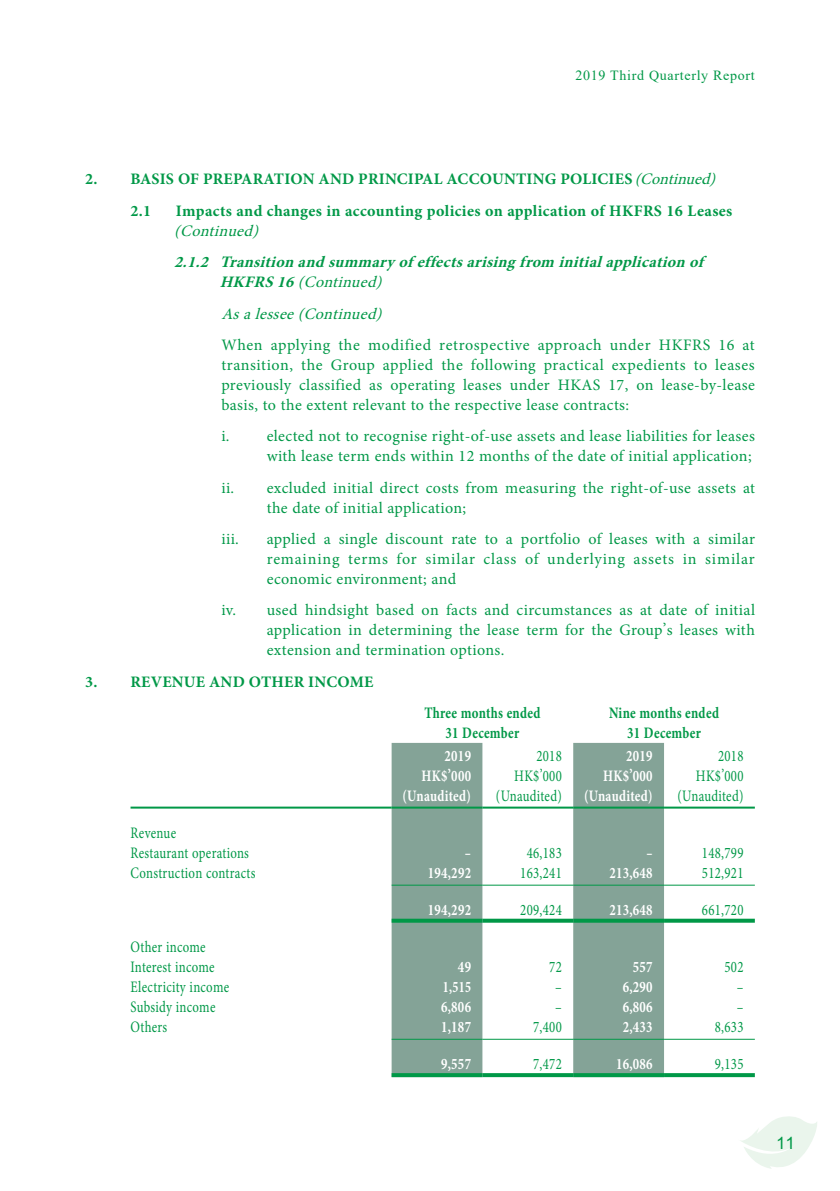
<style>
.page{position:relative;width:840px;height:1191px;background:#fff}
.page>*{position:absolute;margin:0;border:0;box-sizing:border-box;transform-origin:0 0}
.t1{font:700 17px "M Hei HK";color:#009847}
.t2{font:16px/20px "Minion Pro";letter-spacing:.025em;color:#009847;text-align:justify}
.t3{font:16px/20px "Minion Pro";letter-spacing:.025em;color:#009847;scale:.8 1}
.t4{font:700 16px/31.4px "Minion Pro";letter-spacing:.015em;color:#009847}
.t5{font:700 16px "Minion Pro";letter-spacing:.02em;color:#fff;scale:.8 1}
.t6{font:italic 700 16px/20px "Minion Pro";color:#009847}
.t7{font:700 16px/20px "Minion Pro";letter-spacing:.015em;color:#009847;text-align:center;scale:.8 1}
.t8{font:italic 16px "Minion Pro";color:#009847}
.t9{font:700 16px "Minion Pro";letter-spacing:.02em;color:#fff;scale:.75 1}
.t10{font:14px "Times New Roman";letter-spacing:.05em;color:#009847}
.s1{font-weight:400;font-style:italic}
.s2{font-weight:400}
</style>
<div class="page">
<svg style="left:740px;top:1116px;width:77px;height:52px"></svg>
<svg style="left:391px;top:743px;width:272px;height:330px;fill:#84a397"></svg>
<hr style="left:130px;top:806px;width:261px;height:2px;background:#009847">
<hr style="left:391px;top:806px;width:91px;height:2px;background:#009847">
<hr style="left:482px;top:806px;width:91px;height:2px;background:#009847">
<hr style="left:573px;top:806px;width:90px;height:2px;background:#009847">
<hr style="left:663px;top:806px;width:91px;height:2px;background:#009847">
<hr style="left:391px;top:884px;width:91px;height:1px;background:#009847">
<hr style="left:482px;top:884px;width:91px;height:1px;background:#009847">
<hr style="left:573px;top:884px;width:90px;height:1px;background:#009847">
<hr style="left:663px;top:884px;width:91px;height:1px;background:#009847">
<svg style="left:391px;top:918px;width:91px;height:4px"></svg>
<svg style="left:482px;top:918px;width:91px;height:4px"></svg>
<svg style="left:573px;top:918px;width:90px;height:4px"></svg>
<svg style="left:663px;top:918px;width:91px;height:4px"></svg>
<hr style="left:391px;top:1038px;width:91px;height:1px;background:#009847">
<hr style="left:482px;top:1038px;width:91px;height:1px;background:#009847">
<hr style="left:573px;top:1038px;width:90px;height:1px;background:#009847">
<hr style="left:663px;top:1038px;width:91px;height:1px;background:#009847">
<svg style="left:391px;top:1073px;width:91px;height:4px"></svg>
<svg style="left:482px;top:1073px;width:91px;height:4px"></svg>
<svg style="left:573px;top:1073px;width:90px;height:4px"></svg>
<svg style="left:663px;top:1073px;width:91px;height:4px"></svg>
<p class="t10" style="left:575px;top:65px;width:181px">2019 Third Quarterly Report</p>
<p class="t4" style="left:130px;top:163px;width:591px;text-indent:-45px">2. BASIS OF PREPARATION AND PRINCIPAL ACCOUNTING POLICIES <span class="s1">(Continued)<br></span>2.1</p>
<p class="t4" style="left:176px;top:195px;width:557px">Impacts and changes in accounting policies on application of HKFRS 16 Leases</p>
<p class="t8" style="left:174px;top:220px;width:91px">(Continued)</p>
<p class="t6" style="left:219px;top:252px;width:490px;text-indent:-45px">2.1.2 Transitionandsummaryofeffectsarisingfrom initialapplicationof<br>HKFRS16<span class="s2">(Continued)</span></p>
<p class="t8" style="left:221px;top:303px;width:167px">Asalessee(Continued)</p>
<p class="t2" style="left:221px;top:335px;width:535px">When applying the modified retrospective approach under HKFRS 16 at transition, the Group applied the following practical expedients to leases previously classified as operating leases under HKAS 17, on lease-by-lease basis, to the extent relevant to the respective lease contracts:</p>
<p class="t2" style="left:221px;top:426px;width:534px;text-align:right">i. elected not to recognise right-of-use assets and lease liabilities for leases with lease term ends within 12 months of the date of initial application;</p>
<p class="t2" style="left:266px;top:477px;width:489px;text-indent:-45px">ii. excluded initial direct costs from measuring the right-of-use assets at the date of initial application;</p>
<p class="t2" style="left:221px;top:529px;width:19px">iii.</p>
<p class="t2" style="left:266px;top:529px;width:489px">applied a single discount rate to a portfolio of leases with a similar remaining terms for similar class of underlying assets in similar economic environment; and</p>
<p class="t2" style="left:266px;top:600px;width:489px;text-indent:-45px">iv. used hindsight based on facts and circumstances as at date of initial application in determining the lease term for the Group’s leases with extension and termination options.</p>
<p class="t4" style="left:85px;top:665px;width:290px">3. REVENUE AND OTHER INCOME</p>
<p class="t7" style="left:424px;top:702px;width:146px">Three months ended<br>31 December</p>
<p class="t7" style="left:608px;top:702px;width:139px">Nine months ended<br>31 December</p>
<p class="t5" style="left:444px;top:744px;width:35px">2019</p>
<p class="t3" style="left:536px;top:746px;width:33px">2018</p>
<p class="t5" style="left:626px;top:744px;width:35px">2019</p>
<p class="t3" style="left:717px;top:746px;width:33px">2018</p>
<p class="t5" style="left:421px;top:764px;width:63px">HK$’000</p>
<p class="t3" style="left:514px;top:766px;width:61px">HK$’000</p>
<p class="t5" style="left:603px;top:764px;width:63px">HK$’000</p>
<p class="t3" style="left:695px;top:766px;width:61px">HK$’000</p>
<p class="t5" style="left:402px;top:784px;width:87px">(Unaudited)</p>
<p class="t3" style="left:495px;top:786px;width:84px">(Unaudited)</p>
<p class="t5" style="left:583px;top:784px;width:87px">(Unaudited)</p>
<p class="t3" style="left:677px;top:786px;width:84px">(Unaudited)</p>
<p class="t3" style="left:130px;top:823px;width:149px">Revenue<br>Restaurant operations</p>
<p class="t9" style="left:464px;top:841px;width:10px">–</p>
<p class="t3" style="left:526px;top:843px;width:45px">46,183</p>
<p class="t9" style="left:646px;top:841px;width:10px">–</p>
<p class="t3" style="left:701px;top:843px;width:53px">148,799</p>
<p class="t3" style="left:130px;top:863px;width:158px">Construction contracts</p>
<p class="t5" style="left:427px;top:861px;width:56px">194,292</p>
<p class="t3" style="left:520px;top:863px;width:53px">163,241</p>
<p class="t5" style="left:609px;top:861px;width:56px">213,648</p>
<p class="t3" style="left:701px;top:863px;width:53px">512,921</p>
<p class="t5" style="left:427px;top:898px;width:56px">194,292</p>
<p class="t3" style="left:520px;top:900px;width:53px">209,424</p>
<p class="t5" style="left:609px;top:898px;width:56px">213,648</p>
<p class="t3" style="left:701px;top:900px;width:53px">661,720</p>
<p class="t3" style="left:130px;top:937px;width:107px">Other income<br>Interest income</p>
<p class="t5" style="left:457px;top:955px;width:18px">49</p>
<p class="t3" style="left:549px;top:957px;width:17px">72</p>
<p class="t5" style="left:632px;top:955px;width:26px">557</p>
<p class="t3" style="left:724px;top:957px;width:25px">502</p>
<p class="t3" style="left:130px;top:977px;width:125px">Electricity income</p>
<p class="t9" style="left:442px;top:975px;width:39px">1,515</p>
<p class="t3" style="left:555px;top:977px;width:10px">–</p>
<p class="t5" style="left:622px;top:975px;width:39px">6,290</p>
<p class="t3" style="left:736px;top:977px;width:10px">–</p>
<p class="t3" style="left:130px;top:997px;width:108px">Subsidy income</p>
<p class="t5" style="left:441px;top:995px;width:39px">6,806</p>
<p class="t3" style="left:555px;top:997px;width:10px">–</p>
<p class="t5" style="left:622px;top:995px;width:39px">6,806</p>
<p class="t3" style="left:736px;top:997px;width:10px">–</p>
<p class="t3" style="left:130px;top:1017px;width:47px">Others</p>
<p class="t5" style="left:441px;top:1015px;width:39px">1,187</p>
<p class="t3" style="left:533px;top:1017px;width:37px">7,400</p>
<p class="t5" style="left:622px;top:1015px;width:39px">2,433</p>
<p class="t3" style="left:714px;top:1017px;width:37px">8,633</p>
<p class="t5" style="left:441px;top:1052px;width:39px">9,557</p>
<p class="t3" style="left:533px;top:1054px;width:37px">7,472</p>
<p class="t5" style="left:615px;top:1052px;width:47px">16,086</p>
<p class="t3" style="left:714px;top:1054px;width:37px">9,135</p>
<p class="t1" style="left:775px;top:1130px;width:20px">11</p>
</div>
